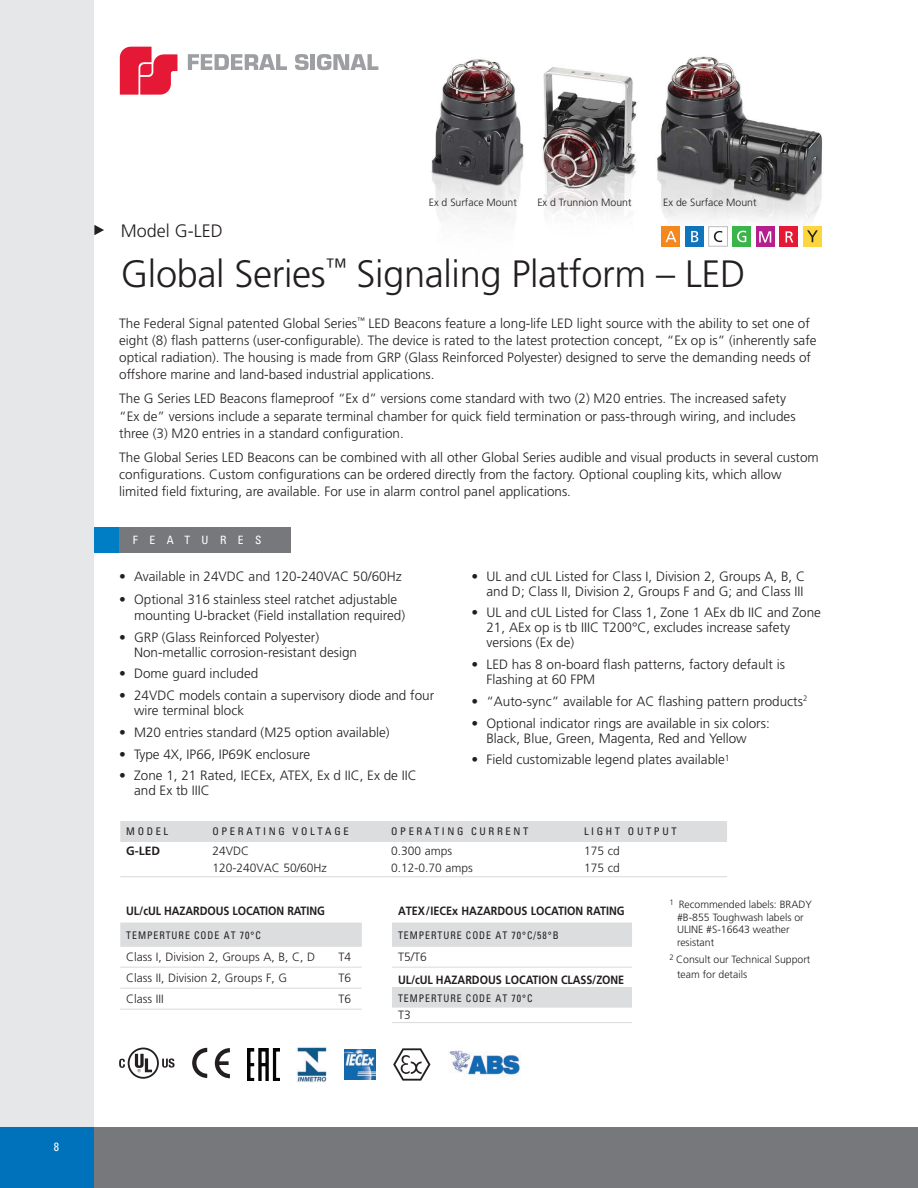
<style>
.page{position:relative;width:918px;height:1188px;background:#fff}
.page>*{position:absolute;margin:0;border:0;box-sizing:border-box;transform-origin:0 0}
.Head{font:300 38.1px "Frutiger";letter-spacing:-.01em;color:#231f20}
.model{font:300 18px "Frutiger";color:#231f20}
.Body_Copy{font:300 13.5px/17.2px "Frutiger";color:#231f20}
.features{font:300 13.5px/15px "Frutiger";color:#231f20}
.t1{font:300 12px "Frutiger";color:#231f20}
.t2{font:700 12px "Frutiger";color:#231f20;scale:.9 1}
.t3{font:700 12px "Frutiger";color:#231f20}
.t4{font:condensed 12px "Univers";color:#fff}
.t5{font:condensed 11.55px "Univers";letter-spacing:1em;color:#fff}
.t6{font:300 10.5px/12.6px "Frutiger";color:#231f20}
.t7{font:condensed 10.5px "Univers";letter-spacing:.1em;color:#231f20;scale:.93 1}
.t8{font:condensed 10.5px "Univers";letter-spacing:.25em;color:#231f20}
.t9{font:condensed 10.5px "Univers";letter-spacing:.1em;color:#231f20}
</style>
<div class="page">
<div style="left:94px;top:1127px;width:824px;height:61px;background:#76787b"></div>
<div style="left:0;top:0;width:94px;height:1188px;background:#e6e7e9"></div>
<div style="left:0;top:1127px;width:94px;height:61px;background:#0072bc"></div>
<svg style="left:188px;top:54px;width:99px;height:16px"></svg>
<svg style="left:295px;top:54px;width:14px;height:16px"></svg>
<hr style="left:311px;top:54px;width:4px;height:16px;background:#9d9fa2">
<svg style="left:317px;top:54px;width:61px;height:16px"></svg>
<svg style="left:120px;top:47px;width:57px;height:48px"></svg>
<img style="left:431px;top:56px;width:391px;height:191px">
<svg style="left:94px;top:225px;width:10px;height:10px"></svg>
<div style="left:120px;top:821px;width:607px;height:20px;background:#dcdddf"></div>
<hr style="left:120px;top:841px;width:86px;height:1px;background:#dcdddf">
<hr style="left:206px;top:841px;width:179px;height:1px;background:#dcdddf">
<hr style="left:385px;top:841px;width:193px;height:1px;background:#dcdddf">
<hr style="left:578px;top:841px;width:149px;height:1px;background:#dcdddf">
<hr style="left:120px;top:876px;width:86px;height:1px;background:#dcdddf">
<hr style="left:206px;top:876px;width:179px;height:1px;background:#dcdddf">
<hr style="left:385px;top:876px;width:193px;height:1px;background:#dcdddf">
<hr style="left:578px;top:876px;width:149px;height:1px;background:#dcdddf">
<img style="left:448px;top:1050px;width:72px;height:25px">
<img style="left:345px;top:1049px;width:31px;height:31px">
<svg style="left:393px;top:1048px;width:37px;height:33px"></svg>
<img style="left:248px;top:1049px;width:31px;height:31px">
<img style="left:297px;top:1047px;width:30px;height:35px">
<svg style="left:128px;top:1048px;width:31px;height:31px"></svg>
<svg style="left:130px;top:1049px;width:27px;height:28px"></svg>
<svg style="left:135px;top:1054px;width:17px;height:18px"></svg>
<svg style="left:119px;top:1059px;width:6px;height:9px"></svg>
<svg style="left:162px;top:1058px;width:13px;height:10px"></svg>
<svg style="left:192px;top:1048px;width:15px;height:30px"></svg>
<svg style="left:215px;top:1048px;width:15px;height:30px"></svg>
<div style="left:685px;top:226px;width:19px;height:21px;background:#1074bc"></div>
<svg style="left:691px;top:231px;width:7px;height:11px"></svg>
<div style="left:662px;top:226px;width:18px;height:21px;background:#f5871f"></div>
<svg style="left:665px;top:231px;width:12px;height:11px"></svg>
<div style="left:756px;top:226px;width:19px;height:21px;background:#b61d8d"></div>
<svg style="left:759px;top:231px;width:12px;height:12px"></svg>
<div style="left:732px;top:226px;width:19px;height:21px;background:#3ab54a"></div>
<svg style="left:737px;top:231px;width:9px;height:11px"></svg>
<div style="left:709px;top:227px;width:18px;height:19px;background:#fff"></div>
<div style="left:708px;top:226px;width:20px;height:21px;border:1px solid #bcbdc0"></div>
<svg style="left:714px;top:231px;width:8px;height:11px"></svg>
<div style="left:779px;top:226px;width:19px;height:21px;background:#e51836"></div>
<svg style="left:786px;top:231px;width:7px;height:12px"></svg>
<div style="left:803px;top:226px;width:19px;height:21px;background:#fdd53e"></div>
<svg style="left:807px;top:230px;width:11px;height:12px"></svg>
<div style="left:94px;top:527px;width:26px;height:26px;background:#007ec5"></div>
<div style="left:119px;top:527px;width:172px;height:26px;background:#76787b"></div>
<div style="left:120px;top:923px;width:512px;height:23px;background:#dcdddf"></div>
<hr style="left:120px;top:946px;width:208px;height:1px;background:#dcdddf">
<hr style="left:328px;top:946px;width:34px;height:1px;background:#dcdddf">
<hr style="left:392px;top:946px;width:240px;height:1px;background:#dcdddf">
<hr style="left:120px;top:967px;width:208px;height:1px;background:#dcdddf">
<hr style="left:328px;top:967px;width:34px;height:1px;background:#dcdddf">
<hr style="left:120px;top:988px;width:208px;height:1px;background:#dcdddf">
<hr style="left:328px;top:988px;width:34px;height:1px;background:#dcdddf">
<hr style="left:120px;top:1009px;width:208px;height:1px;background:#dcdddf">
<hr style="left:328px;top:1009px;width:34px;height:1px;background:#dcdddf">
<hr style="left:392px;top:967px;width:240px;height:1px;background:#dcdddf">
<div style="left:392px;top:988px;width:240px;height:19px;background:#dcdddf"></div>
<hr style="left:392px;top:1007px;width:240px;height:1px;background:#dcdddf">
<hr style="left:392px;top:1022px;width:240px;height:1px;background:#dcdddf">
<p class="t4" style="left:54px;top:1139px;width:7px">8</p>
<p class="t6" style="left:429px;top:196px;width:90px">Ex d Surface Mount</p>
<p class="t6" style="left:537px;top:196px;width:96px">Ex d Trunnion Mount</p>
<p class="t6" style="left:663px;top:196px;width:95px">Ex de Surface Mount</p>
<p class="model" style="left:121px;top:220px;width:104px">Model G-LED</p>
<p class="Head" style="left:121px;top:252px;width:626px">Global Series<sup>™</sup> Signaling Platform – LED</p>
<p class="Body_Copy" style="left:119px;top:315px;width:699px">The Federal Signal patented Global Series<sup>™</sup> LED Beacons feature a long-life LED light source with the ability to set one of eight (8) flash patterns (user-configurable). The device is rated to the latest protection concept, “Ex op is” (inherently safe optical radiation). The housing is made from GRP (Glass Reinforced Polyester) designed to serve the demanding needs of offshore marine and land-based industrial applications.</p>
<p class="Body_Copy" style="left:119px;top:390px;width:678px">The G Series LED Beacons flameproof “Ex d” versions come standard with two (2) M20 entries. The increased safety “Ex de” versions include a separate terminal chamber for quick field termination or pass-through wiring, and includes three (3) M20 entries in a standard configuration.</p>
<p class="Body_Copy" style="left:119px;top:449px;width:701px">The Global Series LED Beacons can be combined with all other Global Series audible and visual products in several custom configurations. Custom configurations can be ordered directly from the factory. Optional coupling kits, which allow limited field fixturing, are available. For use in alarm control panel applications.</p>
<p class="t5" style="left:133px;top:533px;width:130px">FEATURES</p>
<p class="features" style="left:119px;top:569px;width:284px">• Available in 24VDC and 120-240VAC 50/60Hz</p>
<p class="features" style="left:134px;top:591px;width:273px;line-height:16.2px;text-indent:-15px">• Optional 316 stainless steel ratchet adjustable mounting U-bracket (Field installation required)</p>
<p class="features" style="left:134px;top:630px;width:225px;text-indent:-15px">• GRP (Glass Reinforced Polyester)<br>Non-metallic corrosion-resistant design</p>
<p class="features" style="left:119px;top:666px;width:141px">• Dome guard included</p>
<p class="features" style="left:134px;top:688px;width:302px;text-indent:-15px">• 24VDC models contain a supervisory diode and four wire terminal block</p>
<p class="features" style="left:119px;top:725px;width:272px">• M20 entries standard (M25 option available)</p>
<p class="features" style="left:119px;top:747px;width:193px">• Type 4X, IP66, IP69K enclosure</p>
<p class="features" style="left:134px;top:768px;width:284px;text-indent:-15px">• Zone 1, 21 Rated, IECEx, ATEX, Ex d IIC, Ex de IIC and Ex tb IIIC</p>
<p class="Body_Copy" style="left:471px;top:569px;width:335px;line-height:15px;text-align:right">• UL and cUL Listed for Class I, Division 2, Groups A, B, C and D; Class II, Division 2, Groups F and G; and Class III</p>
<p class="Body_Copy" style="left:486px;top:605px;width:336px;line-height:15px;text-indent:-15px">• UL and cUL Listed for Class 1, Zone 1 AEx db IIC and Zone<br>21, AEx op is tb IIIC T200°C, excludes increase safety versions (Ex de)</p>
<p class="Body_Copy" style="left:486px;top:657px;width:300px;line-height:15px;text-indent:-15px">• LED has 8 on-board flash patterns, factory default is<br>Flashing at 60 FPM</p>
<p class="Body_Copy" style="left:471px;top:693px;width:337px">• “Auto-sync” available for AC flashing pattern products<sup>2</sup></p>
<p class="Body_Copy" style="left:471px;top:716px;width:300px;line-height:15px;text-align:center">• Optional indicator rings are available in six colors:<br>Black, Blue, Green, Magenta, Red and Yellow</p>
<p class="Body_Copy" style="left:471px;top:751px;width:260px">• Field customizable legend plates available<sup>1</sup></p>
<p class="t9" style="left:126px;top:825px;width:43px">MODEL</p>
<p class="t8" style="left:212px;top:825px;width:138px">OPERATING VOLTAGE</p>
<p class="t8" style="left:391px;top:825px;width:139px">OPERATING CURRENT</p>
<p class="t8" style="left:584px;top:825px;width:94px">LIGHT OUTPUT</p>
<p class="t3" style="left:126px;top:844px;width:35px">G-LED</p>
<p class="t1" style="left:212px;top:844px;width:38px">24VDC</p>
<p class="t1" style="left:391px;top:844px;width:63px">0.300 amps</p>
<p class="t1" style="left:584px;top:844px;width:37px">175 cd</p>
<p class="t1" style="left:212px;top:861px;width:116px">120-240VAC 50/60Hz</p>
<p class="t1" style="left:391px;top:861px;width:83px">0.12-0.70 amps</p>
<p class="t1" style="left:584px;top:861px;width:37px">175 cd</p>
<p class="t2" style="left:126px;top:904px;width:222px">UL/cUL HAZARDOUS LOCATION RATING</p>
<p class="t2" style="left:398px;top:904px;width:253px">ATEX/IECEx HAZARDOUS LOCATION RATING</p>
<p class="t7" style="left:126px;top:928px;width:146px">TEMPERTURE CODE AT 70°C</p>
<p class="t7" style="left:398px;top:928px;width:174px">TEMPERTURE CODE AT 70°C/58°B</p>
<p class="t1" style="left:126px;top:950px;width:190px">Class I, Division 2, Groups A, B, C, D</p>
<p class="t1" style="left:338px;top:950px;width:14px">T4</p>
<p class="t1" style="left:398px;top:950px;width:30px">T5/T6</p>
<p class="t1" style="left:126px;top:971px;width:162px">Class II, Division 2, Groups F, G</p>
<p class="t1" style="left:338px;top:971px;width:14px">T6</p>
<p class="t1" style="left:126px;top:992px;width:39px">Class III</p>
<p class="t1" style="left:338px;top:992px;width:14px">T6</p>
<p class="t2" style="left:398px;top:973px;width:253px">UL/cUL HAZARDOUS LOCATION CLASS/ZONE</p>
<p class="t7" style="left:398px;top:991px;width:146px">TEMPERTURE CODE AT 70°C</p>
<p class="t1" style="left:398px;top:1008px;width:14px">T3</p>
<p class="t6" style="left:677px;top:898px;width:136px;text-indent:-8px"><sup>1</sup> Recommended labels: BRADY #B-855 Toughwash labels or<br>ULINE #S-16643 weather resistant</p>
<p class="t6" style="left:677px;top:952px;width:135px;line-height:15px;text-indent:-8px"><sup>2</sup> Consult our Technical Support team for details</p>
</div>
